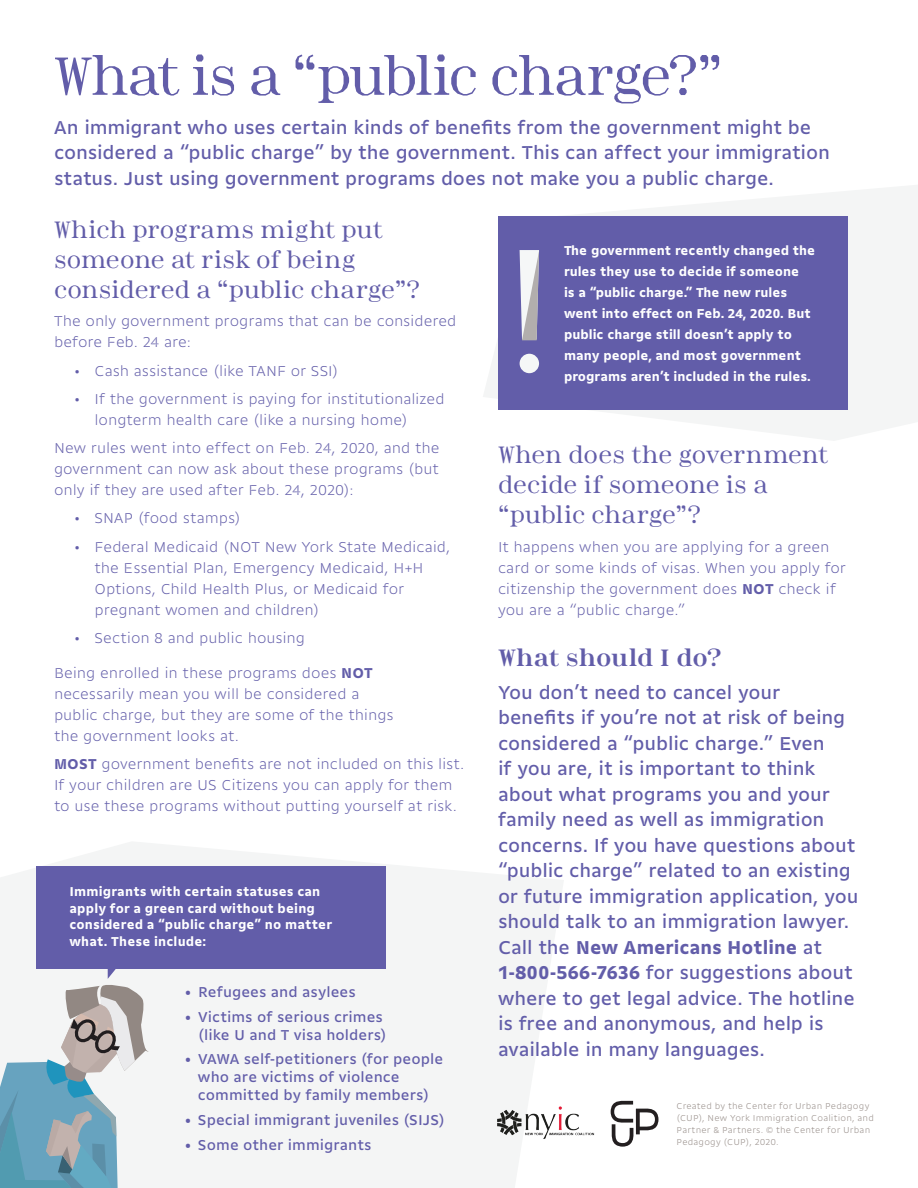
<style>
.page{position:relative;width:918px;height:1188px;background:#fff}
.page>*{position:absolute;margin:0;border:0;box-sizing:border-box;transform-origin:0 0}
.t1{font:51px "Minotaur";letter-spacing:-.035em;color:#625da9}
.t2{font:22.5px/30px "Minotaur";color:#625da9}
.t3{font:700 22.5px "Minotaur";color:#625da9}
.t4{font:19.5px/25.5px "Gemeli Micro";letter-spacing:-.01em;color:#625da9}
.t5{font:300 15px/21px "Gemeli Micro";letter-spacing:-.005em;color:#625da9}
.t6{font:15px/18px "Gemeli Micro";color:#625da9;text-align:right}
.t7{font:700 13.5px/21px "Gemeli Micro";color:#fff}
.t8{font:300 9px/12px "Gemeli Micro";letter-spacing:.02em;color:#928883}
.s1{font-weight:700}
</style>
<div class="page">
<svg style="left:0;top:842px;width:564px;height:346px;fill:#f4f5f5"></svg>
<svg style="left:483px;top:185px;width:435px;height:256px;fill:#f4f5f5"></svg>
<div style="left:498px;top:216px;width:350px;height:194px;background:#625da9"></div>
<div style="left:520px;top:354px;width:19px;height:19px;background:#f5f7f7;border-radius:50%"></div>
<svg style="left:520px;top:250px;width:19px;height:90px;background:#cdccd3"></svg>
<svg style="left:611px;top:1101px;width:47px;height:46px"></svg>
<img style="left:494px;top:1102px;width:101px;height:41px">
<div style="left:36px;top:866px;width:350px;height:103px;background:#625da9"></div>
<svg style="left:0;top:946px;width:151px;height:242px"></svg>
<h1 class="t1" style="left:54px;top:37px;width:670px">What is a “public charge?”</h1>
<h3 class="t4" style="left:54px;top:113px;width:777px">An immigrant who uses certain kinds of benefits from the government might be considered a “public charge” by the government. This can affect your immigration status. Just using government programs does not make you a public charge.</h3>
<h2 class="t2" style="left:54px;top:213px;width:367px">Which programs might put someone at risk of being considered a “public charge”?</h2>
<p class="t5" style="left:54px;top:310px;width:404px">The only government programs that can be considered before Feb. 24 are:</p>
<p class="t5" style="left:74px;top:359px;width:266px">• Cash assistance (like TANF or SSI)</p>
<p class="t5" style="left:94px;top:388px;width:352px;text-indent:-20px">• If the government is paying for institutionalized longterm health care (like a nursing home)</p>
<p class="t5" style="left:54px;top:436px;width:387px;text-align:justify">New rules went into effect on Feb. 24, 2020, and the government can now ask about these programs (but only if they are used after Feb. 24, 2020):</p>
<p class="t5" style="left:74px;top:507px;width:168px">• SNAP (food stamps)</p>
<p class="t5" style="left:95px;top:535px;width:357px;text-indent:-20px">• Federal Medicaid (NOT New York State Medicaid, the Essential Plan, Emergency Medicaid, H+H Options, Child Health Plus, or Medicaid for pregnant women and children)</p>
<p class="t5" style="left:74px;top:627px;width:232px">• Section 8 and public housing</p>
<p class="t5" style="left:54px;top:661px;width:341px">Being enrolled in these programs does <span class="s1">NOT </span>necessarily mean you will be considered a public charge, but they are some of the things the government looks at.</p>
<p class="t5" style="left:54px;top:752px;width:412px"><span class="s1">MOST</span> government benefits are not included on this list.<br>If your children are US Citizens you can apply for them to use these programs without putting yourself at risk.</p>
<p class="t7" style="left:564px;top:239px;width:253px">The government recently changed the rules they use to decide if someone<br>is a “public charge.” The new rules went into effect on Feb. 24, 2020. But public charge still doesn’t apply to many people, and most government programs aren’t included in the rules.</p>
<h2 class="t2" style="left:498px;top:439px;width:332px">When does the government decide if someone is a “public charge”?</h2>
<p class="t5" style="left:498px;top:535px;width:350px">It happens when you are applying for a green card or some kinds of visas. When you apply for citizenship the government does <span class="s1">NOT</span> check if you are a “public charge.”</p>
<h2 class="t3" style="left:498px;top:641px;width:225px">What should I do?</h2>
<p class="t4" style="left:498px;top:678px;width:362px">You don’t need to cancel your benefits if you’re not at risk of being considered a “public charge.” Even<br>if you are, it is important to think about what programs you and your family need as well as immigration concerns. If you have questions about “public charge” related to an existing or future immigration application, you should talk to an immigration lawyer.<br>Call the <span class="s1">New Americans Hotline</span> at <span class="s1">1-800-566-7636</span> for suggestions about where to get legal advice. The hotline is free and anonymous, and help is available in many languages.</p>
<p class="t7" style="left:69px;top:883px;width:264px;line-height:16.5px">Immigrants with certain statuses can apply for a green card without being considered a “public charge” no matter what. These include:</p>
<p class="t6" style="left:184px;top:982px;width:173px">• Refugees and asylees</p>
<p class="t6" style="left:184px;top:1007px;width:204px">• Victims of serious crimes (like U and T visa holders)</p>
<p class="t6" style="left:198px;top:1049px;width:247px;text-align:left;text-indent:-13px">• VAWA self-petitioners (for people who are victims of violence committed by family members)</p>
<p class="t6" style="left:184px;top:1110px;width:262px">• Special immigrant juveniles (SIJS)</p>
<p class="t6" style="left:184px;top:1135px;width:189px">• Some other immigrants</p>
<p class="t8" style="left:677px;top:1099px;width:199px">Created by the Center for Urban Pedagogy (CUP), New York Immigration Coalition, and Partner &amp; Partners. © the Center for Urban Pedagogy (CUP), 2020.</p>
</div>
